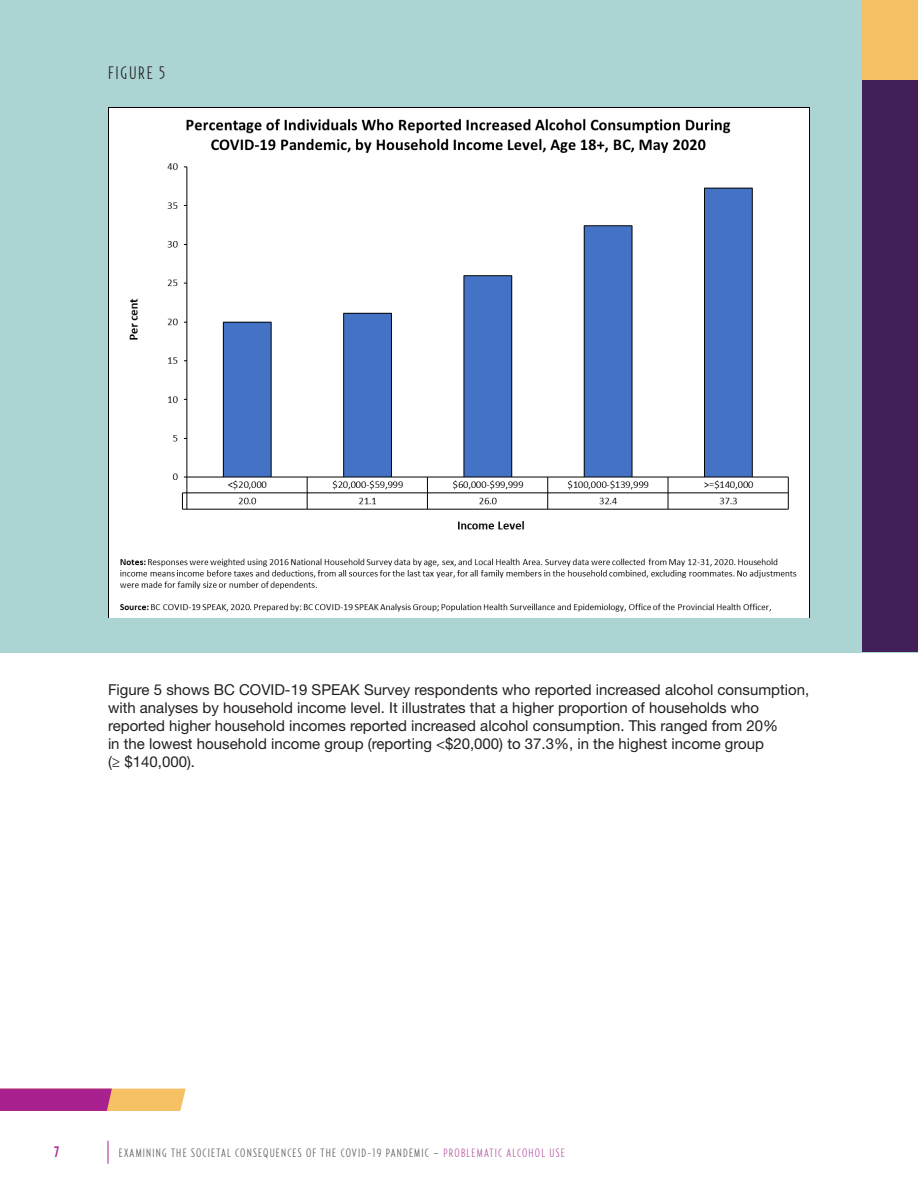
<style>
.page{position:relative;width:918px;height:1188px;background:#fff}
.page>*{position:absolute;margin:0;border:0;box-sizing:border-box;transform-origin:0 0}
.t1{font:300 18px "Relay Comp";color:#231f20}
.Body{font:15px/18px "Helvetica Neue LT Std";color:#231f20}
.t2{font:500 15px "Relay Comp";color:#a9218e}
.t3{font:300 12px "Relay Comp";letter-spacing:.1em;color:#57585a}
.t4{font:300 12px "Relay Comp";color:#b554a1}
.s1{color:#b554a1}
</style>
<div class="page">
<div style="left:0;top:0;width:918px;height:652px;background:#abd4d3"></div>
<svg style="left:0;top:1089px;width:186px;height:22px;background:#c8637f"></svg>
<svg style="left:108px;top:1141px;width:1px;height:23px"></svg>
<div style="left:862px;top:80px;width:56px;height:572px;background:#421f58"></div>
<div style="left:862px;top:0;width:56px;height:80px;background:#f6c064"></div>
<img style="left:108px;top:108px;width:702px;height:510px">
<p class="t1" style="left:108px;top:62px;width:59px">FIGURE 5</p>
<p class="Body" style="left:108px;top:681px;width:703px">Figure 5 shows BC COVID‑19 SPEAK Survey respondents who reported increased alcohol consumption, with analyses by household income level. It illustrates that a higher proportion of households who reported higher household incomes reported increased alcohol consumption. This ranged from 20%<br>in the lowest household income group (reporting &lt;$20,000) to 37.3%, in the highest income group<br>(≥ $140,000).</p>
<p class="t2" style="left:54px;top:1143px;width:7px">7</p>
<p class="t3" style="left:119px;top:1146px;width:354px">EXAMINING THE SOCIETAL CONSEQUENCES OF THE COVID-19 PANDEMIC – <span class="s1">PROBLEMATIC</span></p>
<p class="t4" style="left:507px;top:1146px;width:13px">ALCOHOL</p>
<p class="t4" style="left:550px;top:1146px;width:12px">USE</p>
</div>
